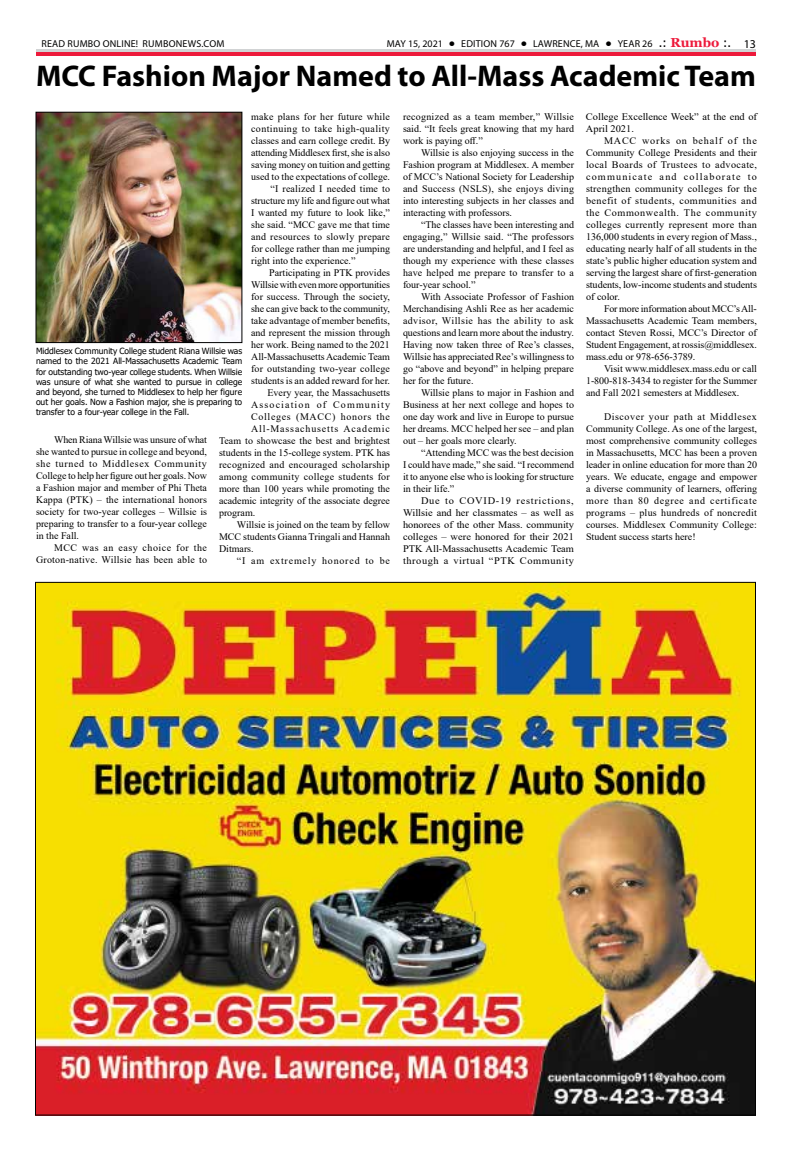
<style>
.page{position:relative;width:792px;height:1152px;background:#fff}
.page>*{position:absolute;margin:0;border:0;box-sizing:border-box;transform-origin:0 0}
.t1{font:700 30px "Myriad Pro";color:#000}
.t2{font:10px/12px "Times New Roman";color:#000;text-align:justify}
.t3{font:10px/12px "Times New Roman";color:#000;text-align:justify;scale:1.04 1}
.t4{font:10px/12px "Times New Roman";letter-spacing:.025em;color:#000;text-align:right}
.t5{font:10px "Myriad Pro";letter-spacing:.02em;color:#000}
.t6{font:10px "Times New Roman";letter-spacing:-.02em;color:#000}
.t7{font:10px "Times New Roman";letter-spacing:.03em;color:#000}
.t8{font:10px "Times New Roman";letter-spacing:.04em;color:#000}
.t9{font:10px "Times New Roman";letter-spacing:.085em;color:#000}
.t10{font:10px "Times New Roman";letter-spacing:.08em;color:#000}
.t11{font:10px "Times New Roman";letter-spacing:.065em;color:#000}
.t12{font:10px "Times New Roman";letter-spacing:.115em;color:#000}
.t13{font:8.5px/10.2px "Tahoma";color:#000;text-align:justify}
.s1{font-family:"Tahoma";font-weight:700;color:#fff}
.s2{font-family:"Tahoma";font-size:12px}
.s3{font-family:"Georgia";font-weight:700;font-size:13px;color:#ed1a3b}
.s4{font-size:12px}
</style>
<div class="page">
<hr style="left:36px;top:52px;width:720px;height:4px;background:#ed1a3b">
<hr style="left:36px;top:49px;width:720px;height:3px;background:#d1d3d4">
<img style="left:37px;top:584px;width:717px;height:530px">
<img style="left:38px;top:114px;width:202px;height:227px">
<div style="left:36px;top:112px;width:206px;height:231px;border:1px solid #000"></div>
<p class="t5" style="left:41px;top:37px;width:185px">READ RUMBO ONLINE! RUMBONEWS.COM</p>
<p class="t5" style="left:387px;top:37px;width:371px">MAY 15, 2021 <span class="s1">•</span> EDITION 767 <span class="s1">•</span> LAWRENCE, MA <span class="s1">•</span> YEAR 26 <span class="s2">.:</span> <span class="s3">Rumbo</span> <span class="s2">:.</span> <span class="s4">13</span></p>
<h1 class="t1" style="left:36px;top:57px;width:721px">MCC Fashion Major Named to All-Mass Academic Team</h1>
<p class="t2" style="left:403px;top:110px;width:173px">recognized as a team member,” Willsie said. “It feels great knowing that my hard work is paying off.”</p>
<p class="t2" style="left:403px;top:146px;width:173px;text-indent:18px">Willsie is also enjoying success in the Fashion program at Middlesex. A member of MCC’s National Society for Leadership and Success (NSLS), she enjoys diving into interesting subjects in her classes and interacting with professors.</p>
<p class="t2" style="left:403px;top:218px;width:173px;text-indent:18px">“The classes have been interesting and engaging,” Willsie said. “The professors are understanding and helpful, and I feel as though my experience with these classes have helped me prepare to transfer to a four-year school.”</p>
<p class="t2" style="left:403px;top:290px;width:173px;text-indent:18px">With Associate Professor of Fashion Merchandising Ashli Ree as her academic advisor, Willsie has the ability to ask questions and learn more about the industry.<br>Having now taken three of Ree’s classes, Willsie has appreciated Ree’s willingness to go “above and beyond” in helping prepare her for the future.</p>
<p class="t2" style="left:403px;top:386px;width:173px;text-indent:18px">Willsie plans to major in Fashion and Business at her next college and hopes to one day work and live in Europe to pursue her dreams. MCC helped her see – and plan out – her goals more clearly.</p>
<p class="t2" style="left:403px;top:446px;width:173px;text-indent:18px">“Attending MCC was the best decision I could have made,” she said. “I recommend it to anyone else who is looking for structure in their life.”</p>
<p class="t3" style="left:403px;top:494px;width:166px;text-indent:18px">Due to COVID-19 restrictions, Willsie and her classmates – as well as honorees of the other Mass. community colleges – were honored for their 2021<br>PTK All-Massachusetts Academic Team through a virtual “PTK Community</p>
<p class="t3" style="left:586px;top:110px;width:166px">College Excellence Week” at the end of<br>April 2021.</p>
<p class="t2" style="left:586px;top:134px;width:173px;text-indent:18px">MACC works on behalf of the Community College Presidents and their local Boards of Trustees to advocate, communicate and collaborate to strengthen community colleges for the benefit of students, communities and the Commonwealth. The community colleges currently represent more than 136,000 students in every region of Mass., educating nearly half of all students in the state’s public higher education system and serving the largest share of first-generation students, low-income students and students of color.</p>
<p class="t2" style="left:586px;top:302px;width:173px;text-indent:18px">For more information about MCC’s All-Massachusetts Academic Team members, contact Steven Rossi, MCC’s Director of Student Engagement, at rossis@middlesex. mass.edu or 978-656-3789.</p>
<p class="t2" style="left:586px;top:362px;width:173px;text-indent:18px">Visit www.middlesex.mass.edu or call 1-800-818-3434 to register for the Summer and Fall 2021 semesters at Middlesex.</p>
<p class="t2" style="left:586px;top:410px;width:173px;text-indent:18px">Discover your path at Middlesex Community College. As one of the largest, most comprehensive community colleges in Massachusetts, MCC has been a proven leader in online education for more than 20 years. We educate, engage and empower a diverse community of learners, offering more than 80 degree and certificate programs – plus hundreds of noncredit courses. Middlesex Community College:<br>Student success starts here!</p>
<p class="t4" style="left:251px;top:110px;width:140px">make plans for her future while</p>
<p class="t8" style="left:251px;top:122px;width:140px">continuing to take high-quality</p>
<p class="t2" style="left:251px;top:134px;width:140px">classes and earn college credit. By</p>
<p class="t2" style="left:251px;top:146px;width:140px">attending Middlesex first, she is also</p>
<p class="t2" style="left:251px;top:158px;width:140px">saving money on tuition and getting</p>
<p class="t2" style="left:251px;top:170px;width:140px">used to the expectations of college.</p>
<p class="t2" style="left:271px;top:182px;width:121px">“I realized I needed time to</p>
<p class="t2" style="left:251px;top:194px;width:140px">structure my life and figure out what</p>
<p class="t2" style="left:251px;top:206px;width:140px">I wanted my future to look like,”</p>
<p class="t2" style="left:251px;top:218px;width:140px">she said. “MCC gave me that time</p>
<p class="t4" style="left:251px;top:230px;width:140px">and resources to slowly prepare</p>
<p class="t2" style="left:251px;top:242px;width:140px">for college rather than me jumping</p>
<p class="t2" style="left:251px;top:254px;width:106px">right into the experience.”</p>
<p class="t2" style="left:269px;top:266px;width:122px">Participating in PTK provides</p>
<p class="t6" style="left:251px;top:278px;width:140px">Willsie with even more opportunities</p>
<p class="t2" style="left:251px;top:290px;width:140px">for success. Through the society,</p>
<p class="t2" style="left:251px;top:302px;width:140px">she can give back to the community,</p>
<p class="t2" style="left:251px;top:314px;width:140px">take advantage of member benefits,</p>
<p class="t2" style="left:251px;top:326px;width:140px">and represent the mission through</p>
<p class="t2" style="left:251px;top:338px;width:140px">her work. Being named to the 2021</p>
<p class="t2" style="left:251px;top:350px;width:140px">All-Massachusetts Academic Team</p>
<p class="t2" style="left:251px;top:362px;width:140px">for outstanding two-year college</p>
<p class="t2" style="left:251px;top:374px;width:140px">students is an added reward for her.</p>
<p class="t2" style="left:267px;top:386px;width:124px">Every year, the Massachusetts</p>
<p class="t12" style="left:251px;top:398px;width:140px">Association of Community</p>
<p class="t11" style="left:251px;top:410px;width:140px">Colleges (MACC) honors the</p>
<p class="t9" style="left:251px;top:422px;width:140px">All-Massachusetts Academic</p>
<p class="t2" style="left:219px;top:434px;width:173px">Team to showcase the best and brightest</p>
<p class="t2" style="left:219px;top:446px;width:173px">students in the 15-college system. PTK has</p>
<p class="t4" style="left:219px;top:458px;width:172px">recognized and encouraged scholarship</p>
<p class="t7" style="left:219px;top:470px;width:172px">among community college students for</p>
<p class="t2" style="left:219px;top:482px;width:173px">more than 100 years while promoting the</p>
<p class="t2" style="left:219px;top:494px;width:173px">academic integrity of the associate degree</p>
<p class="t2" style="left:219px;top:506px;width:38px">program.</p>
<p class="t2" style="left:237px;top:518px;width:155px">Willsie is joined on the team by fellow</p>
<p class="t2" style="left:219px;top:530px;width:173px">MCC students Gianna Tringali and Hannah</p>
<p class="t2" style="left:219px;top:542px;width:36px">Ditmars.</p>
<p class="t10" style="left:237px;top:554px;width:154px">“I am extremely honored to be</p>
<p class="t13" style="left:36px;top:347px;width:208px">Middlesex Community College student Riana Willsie was named to the 2021 All-Massachusetts Academic Team for outstanding two-year college students. When Willsie was unsure of what she wanted to pursue in college and beyond, she turned to Middlesex to help her figure out her goals. Now a Fashion major, she is preparing to transfer to a four-year college in the Fall.</p>
<p class="t2" style="left:36px;top:434px;width:173px;text-indent:18px">When Riana Willsie was unsure of what she wanted to pursue in college and beyond, she turned to Middlesex Community College to help her figure out her goals. Now a Fashion major and member of Phi Theta Kappa (PTK) – the international honors society for two-year colleges – Willsie is preparing to transfer to a four-year college in the Fall.</p>
<p class="t4" style="left:36px;top:542px;width:173px">MCC was an easy choice for the<br>Groton-native. Willsie has been able to</p>
</div>
